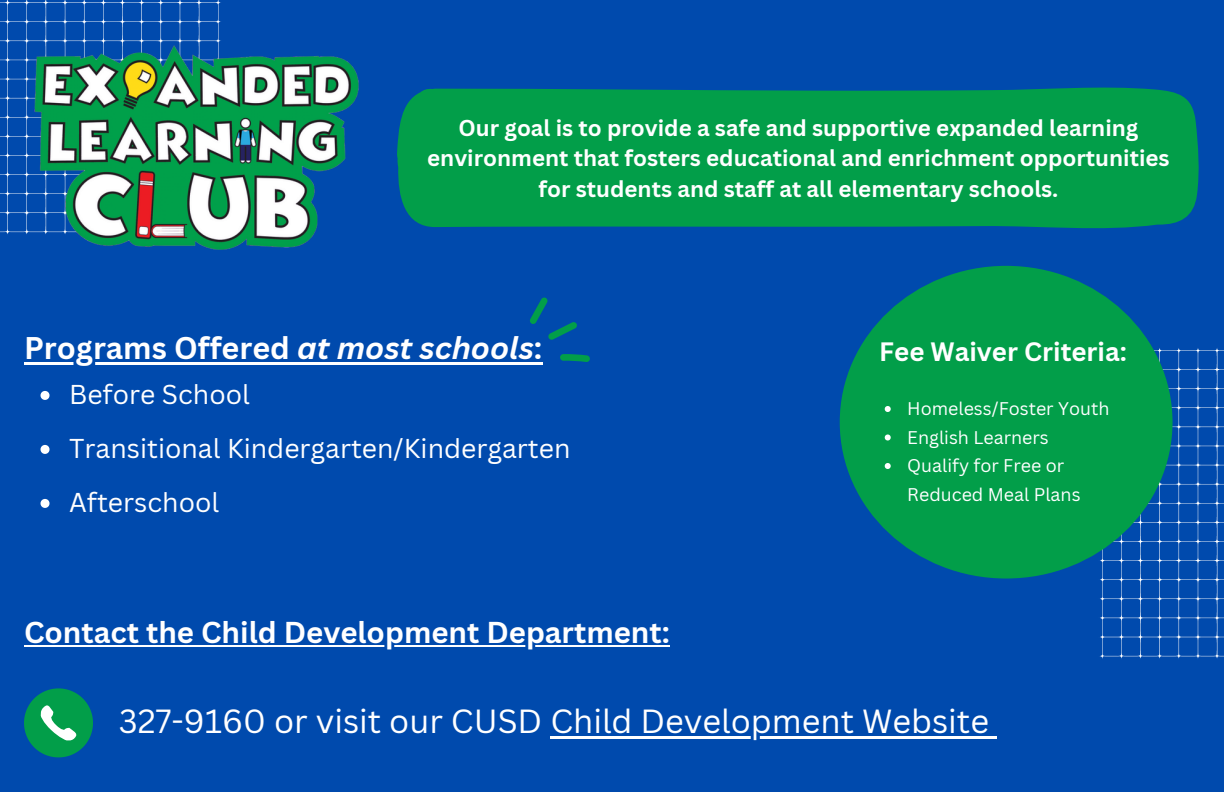
<style>
.page{position:relative;width:1224px;height:792px;background:#004aad}
.page>*{position:absolute;margin:0;border:0;box-sizing:border-box;transform-origin:0 0}
.t1{font:32.6px "Canva Sans";color:#fff}
.t2{font:700 30.6px "Canva Sans";color:#fff}
.t3{font:700 29.4px "Canva Sans";color:#fff}
.t4{font:26.6px "Canva Sans";color:#fff}
.t5{font:700 25.8px "Canva Sans";color:#fff}
.t6{font:700 22.4px/30.8px "Canva Sans";color:#fff;text-align:center}
.t7{font:17.8px/28.4px "Canva Sans";color:#fff}
.s1{font-style:italic}
</style>
<div class="page">
<div style="left:397px;top:87px;width:802px;height:142px;background:#029e49"></div>
<svg style="left:0;top:0;width:221px;height:234px"></svg>
<img style="left:17px;top:30px;width:342px;height:220px">
<svg style="left:24px;top:688px;width:69px;height:69px"></svg>
<svg style="left:41px;top:391px;width:9px;height:9px"></svg>
<svg style="left:41px;top:445px;width:9px;height:9px"></svg>
<svg style="left:41px;top:499px;width:9px;height:9px"></svg>
<hr style="left:24px;top:362px;width:273px;height:3px;background:#fff">
<hr style="left:297px;top:362px;width:237px;height:3px;background:#fff">
<svg style="left:530px;top:298px;width:60px;height:67px"></svg>
<hr style="left:24px;top:645px;width:646px;height:1px;background:#fff">
<hr style="left:550px;top:736px;width:439px;height:3px;background:#fff">
<svg style="left:989px;top:736px;width:8px;height:3px"></svg>
<svg style="left:1099px;top:348px;width:125px;height:311px"></svg>
<div style="left:840px;top:266px;width:333px;height:313px;background:#029e49;border-radius:50%"></div>
<svg style="left:885px;top:406px;width:6px;height:6px"></svg>
<svg style="left:885px;top:435px;width:6px;height:6px"></svg>
<svg style="left:885px;top:463px;width:6px;height:6px"></svg>
<p class="t6" style="left:427px;top:112px;width:744px">Our goal is to provide a safe and supportive expanded learning environment that fosters educational and enrichment opportunities for students and staff at all elementary schools.</p>
<p class="t2" style="left:24px;top:327px;width:520px">Programs Offered <span class="s1">at most schools</span>:</p>
<p class="t4" style="left:69px;top:376px;width:182px">Before School</p>
<p class="t4" style="left:69px;top:430px;width:503px">Transitional Kindergarten/Kindergarten</p>
<p class="t4" style="left:69px;top:484px;width:152px">Afterschool</p>
<p class="t3" style="left:24px;top:612px;width:647px">Contact the Child Development Department:</p>
<p class="t5" style="left:879px;top:333px;width:249px">Fee Waiver Criteria:</p>
<p class="t7" style="left:907px;top:394px;width:204px">Homeless/Foster Youth</p>
<p class="t7" style="left:907px;top:422px;width:143px">English Learners</p>
<p class="t7" style="left:907px;top:451px;width:175px">Qualify for Free or<br>Reduced Meal Plans</p>
<p class="t1" style="left:119px;top:699px;width:872px">327-9160 or visit our CUSD Child Development Website</p>
</div>
